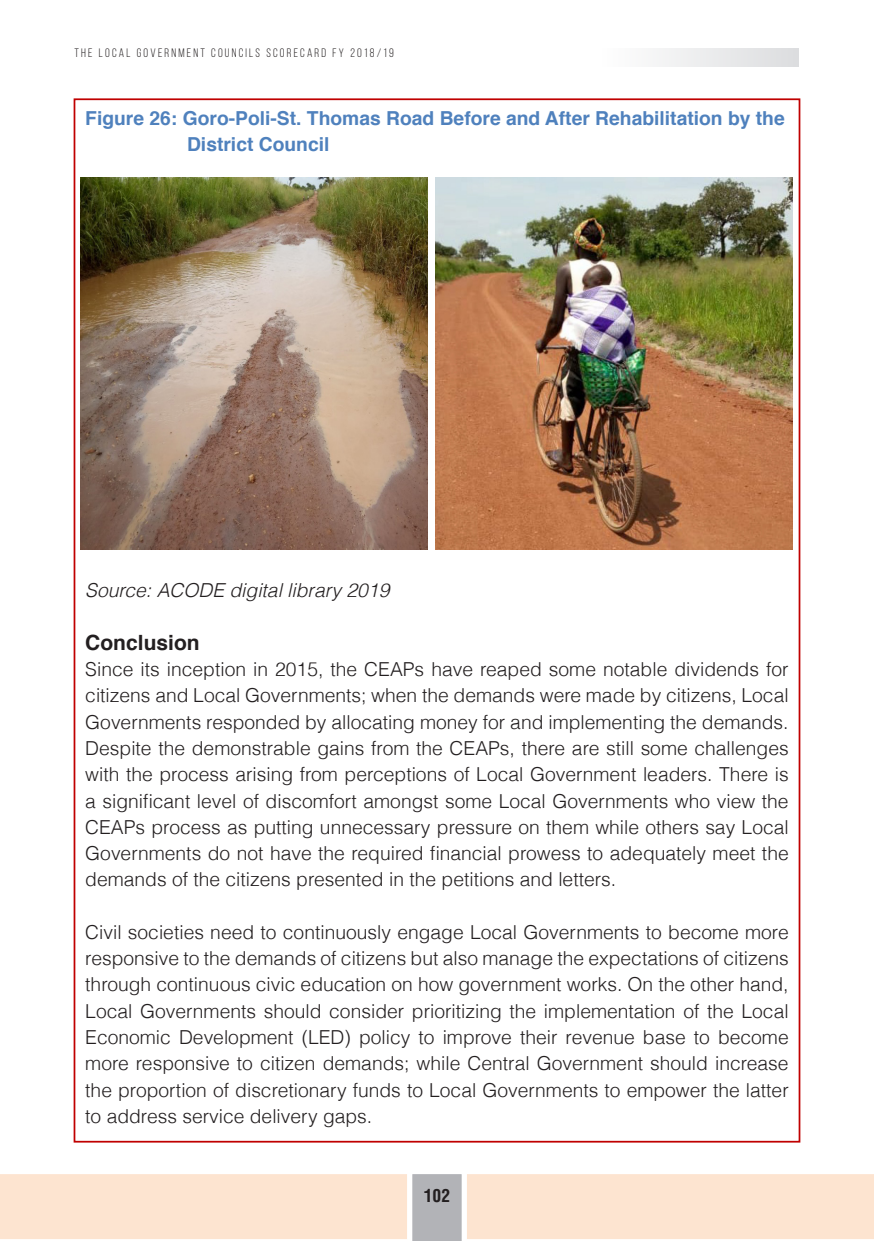
<style>
.page{position:relative;width:874px;height:1241px;background:#fff}
.page>*{position:absolute;margin:0;border:0;box-sizing:border-box;transform-origin:0 0}
.t1{font:700 21px "Helvetica";color:#231f20}
.t2{font:300 19.25px/26.2px "Helvetica";color:#231f20;text-align:justify}
.t3{font:700 19.25px/26.2px "Helvetica";color:#4f81bd}
.t4{font:italic 300 19.25px "Helvetica";color:#231f20}
.t5{font:700 condensed 17.5px "Helvetica";color:#231f20}
.t6{font:12.25px "Bebas Neue";letter-spacing:.18em;color:#231f20}
</style>
<div class="page">
<div style="left:0;top:1174px;width:873px;height:65px;background:#fde4d0"></div>
<div style="left:601px;top:48px;width:197px;height:19px;background:linear-gradient(to right,#fefefe,#dcdddf)"></div>
<svg style="left:407px;top:1174px;width:59px;height:66px"></svg>
<img style="left:80px;top:177px;width:347px;height:372px">
<img style="left:435px;top:177px;width:357px;height:372px">
<p class="t6" style="left:74px;top:46px;width:320px">THE LOCAL GOVERNMENT COUNCILS SCORECARD FY 2018/19</p>
<p class="t3" style="left:187px;top:105px;width:599px;text-indent:-102px">Figure 26: Goro-Poli-St. Thomas Road Before and After Rehabilitation by the<br>District Council</p>
<p class="t4" style="left:85px;top:575px;width:305px">Source: ACODE digital library 2019</p>
<p class="t1" style="left:85px;top:625px;width:116px">Conclusion</p>
<p class="t2" style="left:85px;top:655px;width:704px">Since its inception in 2015, the CEAPs have reaped some notable dividends for citizens and Local Governments; when the demands were made by citizens, Local Governments responded by allocating money for and implementing the demands.<br>Despite the demonstrable gains from the CEAPs, there are still some challenges with the process arising from perceptions of Local Government leaders. There is a significant level of discomfort amongst some Local Governments who view the CEAPs process as putting unnecessary pressure on them while others say Local Governments do not have the required financial prowess to adequately meet the demands of the citizens presented in the petitions and letters.</p>
<p class="t2" style="left:85px;top:917px;width:704px">Civil societies need to continuously engage Local Governments to become more responsive to the demands of citizens but also manage the expectations of citizens through continuous civic education on how government works. On the other hand, Local Governments should consider prioritizing the implementation of the Local Economic Development (LED) policy to improve their revenue base to become more responsive to citizen demands; while Central Government should increase the proportion of discretionary funds to Local Governments to empower the latter to address service delivery gaps.</p>
<p class="t5" style="left:423px;top:1183px;width:28px">102</p>
</div>
